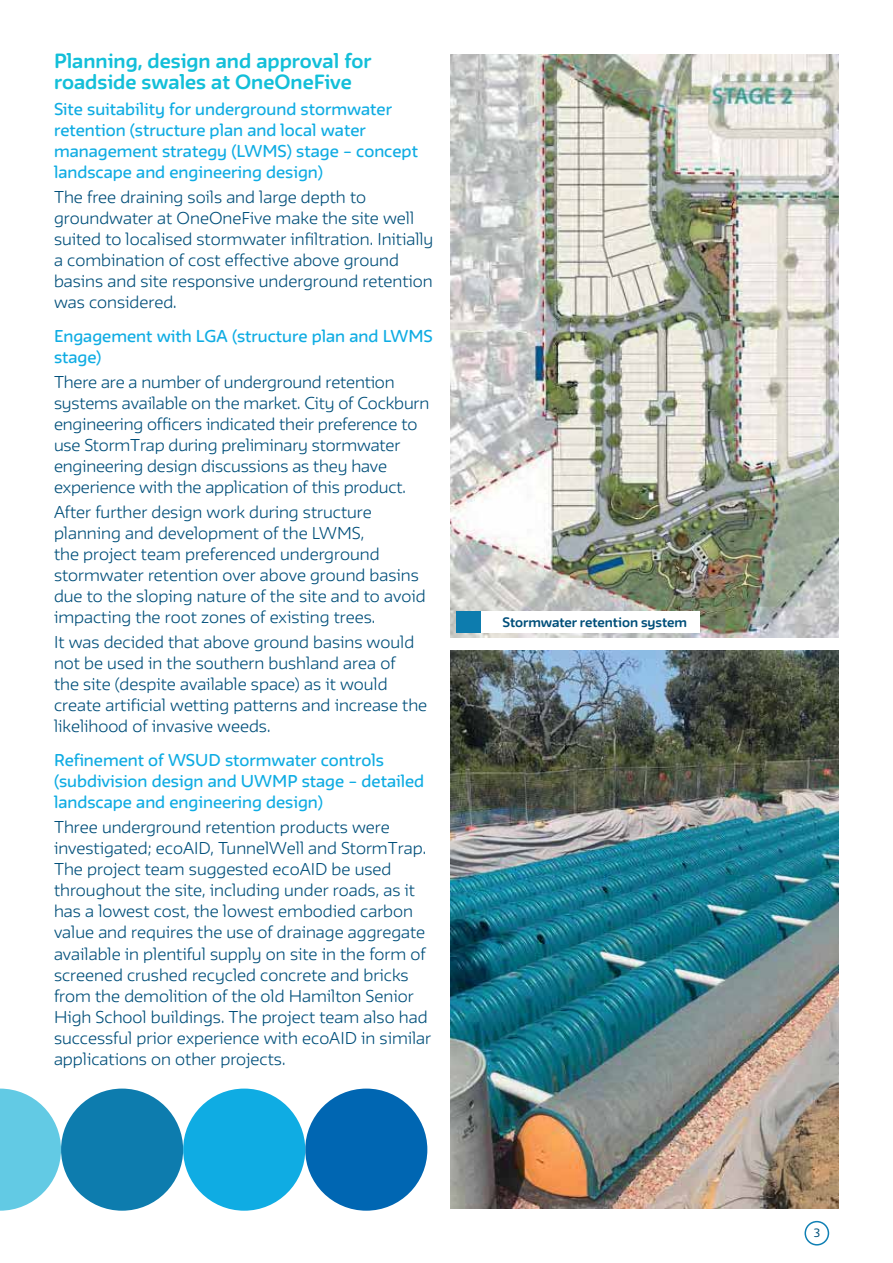
<style>
.page{position:relative;width:893px;height:1263px;background:#fff}
.page>*{position:absolute;margin:0;border:0;box-sizing:border-box;transform-origin:0 0}
.t1{font:700 18px/21px "FWT Irma Round";color:#13bfd9}
.t2{font:300 15px/21px "FWT Irma Round";color:#004f7a}
.t3{font:500 15px/21px "FWT Irma Round";color:#0face3}
.t4{font:700 12px "FWT Irma Round";letter-spacing:-.005em;color:#004f7a}
.t5{font:10.5px "FWT Irma Round";color:#005079}
</style>
<div class="page">
<div style="left:804px;top:1221px;width:25px;height:24px;border:2px solid #1080b4;border-radius:50%"></div>
<img style="left:451px;top:55px;width:388px;height:582px">
<div style="left:61px;top:1088px;width:122px;height:123px;background:#0d7cae;border-radius:50%"></div>
<div style="left:305px;top:1088px;width:122px;height:123px;background:#0066b2;border-radius:50%"></div>
<svg style="left:0;top:1088px;width:61px;height:123px"></svg>
<div style="left:183px;top:1088px;width:122px;height:123px;background:#0face3;border-radius:50%"></div>
<div style="left:456px;top:612px;width:25px;height:21px;background:#0d7cae"></div>
<div style="left:481px;top:612px;width:219px;height:21px;background:#fff"></div>
<img style="left:451px;top:650px;width:388px;height:559px">
<p class="t1" style="left:54px;top:52px;width:319px">Planning, design and approval for roadside swales at OneOneFive</p>
<p class="t3" style="left:54px;top:100px;width:365px">Site suitability for underground stormwater retention (structure plan and local water management strategy (LWMS) stage – concept landscape and engineering design)</p>
<p class="t2" style="left:54px;top:188px;width:381px">The free draining soils and large depth to groundwater at OneOneFive make the site well suited to localised stormwater infiltration. Initially a combination of cost effective above ground basins and site responsive underground retention was considered.</p>
<p class="t3" style="left:54px;top:327px;width:380px">Engagement with LGA (structure plan and LWMS stage)</p>
<p class="t2" style="left:54px;top:373px;width:377px">There are a number of underground retention systems available on the market. City of Cockburn engineering officers indicated their preference to use StormTrap during preliminary stormwater engineering design discussions as they have experience with the application of this product.</p>
<p class="t2" style="left:54px;top:503px;width:373px">After further design work during structure planning and development of the LWMS,<br>the project team preferenced underground stormwater retention over above ground basins due to the sloping nature of the site and to avoid impacting the root zones of existing trees.</p>
<p class="t2" style="left:54px;top:634px;width:375px">It was decided that above ground basins would not be used in the southern bushland area of<br>the site (despite available space) as it would create artificial wetting patterns and increase the likelihood of invasive weeds.</p>
<p class="t3" style="left:54px;top:751px;width:372px">Refinement of WSUD stormwater controls (subdivision design and UWMP stage – detailed landscape and engineering design)</p>
<p class="t2" style="left:54px;top:819px;width:379px">Three underground retention products were investigated; ecoAID, TunnelWell and StormTrap.<br>The project team suggested ecoAID be used throughout the site, including under roads, as it has a lowest cost, the lowest embodied carbon value and requires the use of drainage aggregate available in plentiful supply on site in the form of screened crushed recycled concrete and bricks from the demolition of the old Hamilton Senior High School buildings. The project team also had successful prior experience with ecoAID in similar applications on other projects.</p>
<p class="t4" style="left:503px;top:617px;width:186px">Stormwater retention system</p>
<p class="t5" style="left:814px;top:1229px;width:8px">3</p>
</div>
